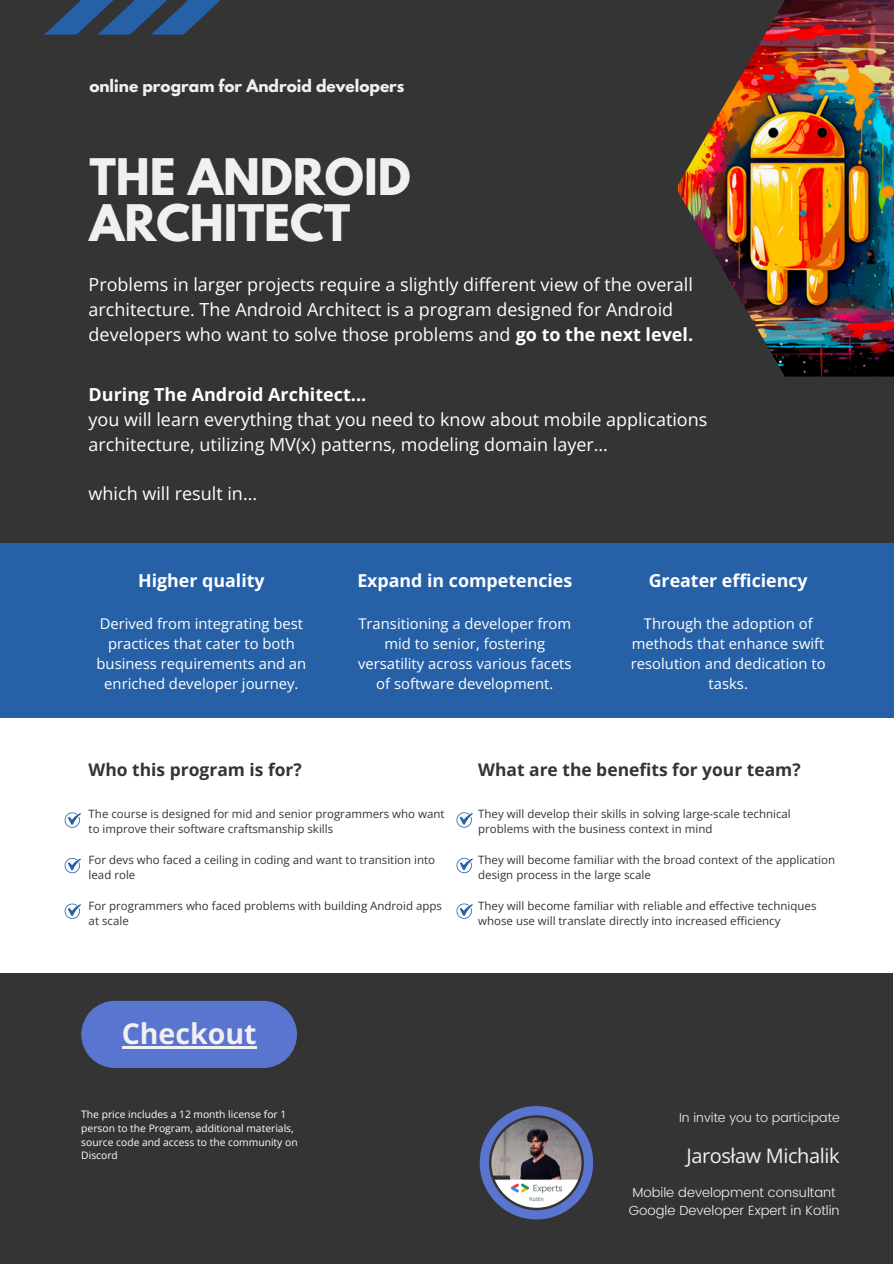
<style>
.page{position:relative;width:894px;height:1264px;background:#fff}
.page>*{position:absolute;margin:0;border:0;box-sizing:border-box;transform-origin:0 0}
.t1{font:700 44.55px/46.3px "League Spartan";color:#f1f0f0}
.t2{font:700 28.5px "Open Sans";color:#f1f0f0}
.t3{font:19.95px "Open Sans";letter-spacing:-.02em;color:#f1f0f0}
.t4{font:18px/24.8px "Open Sans";color:#fff}
.t5{font:700 17.85px "Open Sans";color:#fff}
.t6{font:700 17.4px "Open Sans";color:#343434}
.t7{font:700 15.3px "League Spartan";color:#f1f0f0}
.t8{font:14.85px/20.2px "Open Sans";color:#fff;text-align:center}
.t9{font:300 13.2px "Poppins";color:#f1f0f0}
.t10{font:300 12.75px "Poppins";color:#f1f0f0}
.t11{font:11.55px/15.3px "Open Sans";color:#343434}
.t12{font:10.35px/13.8px "Open Sans";color:#fff}
.s1{font-weight:700}
</style>
<div class="page">
<div style="left:0;top:0;width:893px;height:692px;background:#343434"></div>
<div style="left:0;top:543px;width:893px;height:175px;background:#2661a8"></div>
<img style="left:676px;top:0;width:217px;height:376px">
<div style="left:0;top:973px;width:892px;height:290px;background:#343434"></div>
<svg style="left:44px;top:0;width:177px;height:35px"></svg>
<svg style="left:479px;top:1106px;width:114px;height:113px"></svg>
<svg style="left:81px;top:1000px;width:216px;height:67px;background:#5771c3"></svg>
<svg style="left:65px;top:812px;width:16px;height:15px"></svg>
<hr style="left:122px;top:1046px;width:134px;height:2px;background:#f1f0f0">
<svg style="left:65px;top:858px;width:16px;height:15px"></svg>
<svg style="left:65px;top:903px;width:16px;height:15px"></svg>
<svg style="left:456px;top:812px;width:17px;height:15px"></svg>
<svg style="left:456px;top:857px;width:17px;height:16px"></svg>
<svg style="left:456px;top:903px;width:17px;height:15px"></svg>
<h3 class="t7" style="left:89px;top:78px;width:316px">online program for Android developers</h3>
<h5 class="t1" style="left:89px;top:159px;width:323px">THE ANDROID<br>ARCHITECT</h5>
<h6 class="t4" style="left:89px;top:272px;width:606px">Problems in larger projects require a slightly different view of the overall architecture. The Android Architect is a program designed for Android developers who want to solve those problems and <span class="s1">go to the next level.</span></h6>
<h4 class="t4" style="left:89px;top:382px;width:620px"><span class="s1">During The Android Architect...<br></span>you will learn everything that you need to know about mobile applications architecture, utilizing MV(x) patterns, modeling domain layer...</h4>
<h6 class="t4" style="left:89px;top:481px;width:170px">which will result in...</h6>
<h4 class="t5" style="left:138px;top:568px;width:128px">Higher quality</h4>
<h6 class="t8" style="left:96px;top:612px;width:211px">Derived from integrating best practices that cater to both business requirements and an enriched developer journey.</h6>
<p class="t5" style="left:357px;top:568px;width:216px">Expand in competencies</p>
<p class="t8" style="left:358px;top:612px;width:215px">Transitioning a developer from mid to senior, fostering versatility across various facets of software development.</p>
<p class="t5" style="left:648px;top:568px;width:160px">Greater efficiency</p>
<h4 class="t8" style="left:630px;top:612px;width:196px">Through the adoption of methods that enhance swift resolution and dedication to tasks.</h4>
<p class="t6" style="left:89px;top:757px;width:215px">Who this program is for?</p>
<p class="t11" style="left:89px;top:805px;width:357px">The course is designed for mid and senior programmers who want to improve their software craftsmanship skills</p>
<p class="t11" style="left:89px;top:851px;width:348px">For devs who faced a ceiling in coding and want to transition into lead role</p>
<p class="t11" style="left:89px;top:897px;width:355px">For programmers who faced problems with building Android apps at scale</p>
<p class="t6" style="left:478px;top:757px;width:324px">What are the benefits for your team?</p>
<h4 class="t11" style="left:478px;top:805px;width:314px">They will develop their skills in solving large-scale technical problems with the business context in mind</h4>
<p class="t11" style="left:478px;top:851px;width:358px">They will become familiar with the broad context of the application design process in the large scale</p>
<p class="t11" style="left:478px;top:897px;width:340px">They will become familiar with reliable and effective techniques whose use will translate directly into increased efficiency</p>
<p class="t2" style="left:122px;top:1013px;width:136px">Checkout</p>
<p class="t12" style="left:81px;top:1107px;width:218px">The price includes a 12 month license for 1 person to the Program, additional materials, source code and access to the community on Discord</p>
<h1 class="t10" style="left:679px;top:1109px;width:162px">In invite you to participate</h1>
<h4 class="t3" style="left:686px;top:1142px;width:155px">Jarosław Michalik</h4>
<h3 class="t9" style="left:632px;top:1184px;width:205px">Mobile development consultant</h3>
<h3 class="t9" style="left:628px;top:1202px;width:212px">Google Developer Expert in Kotlin</h3>
</div>
